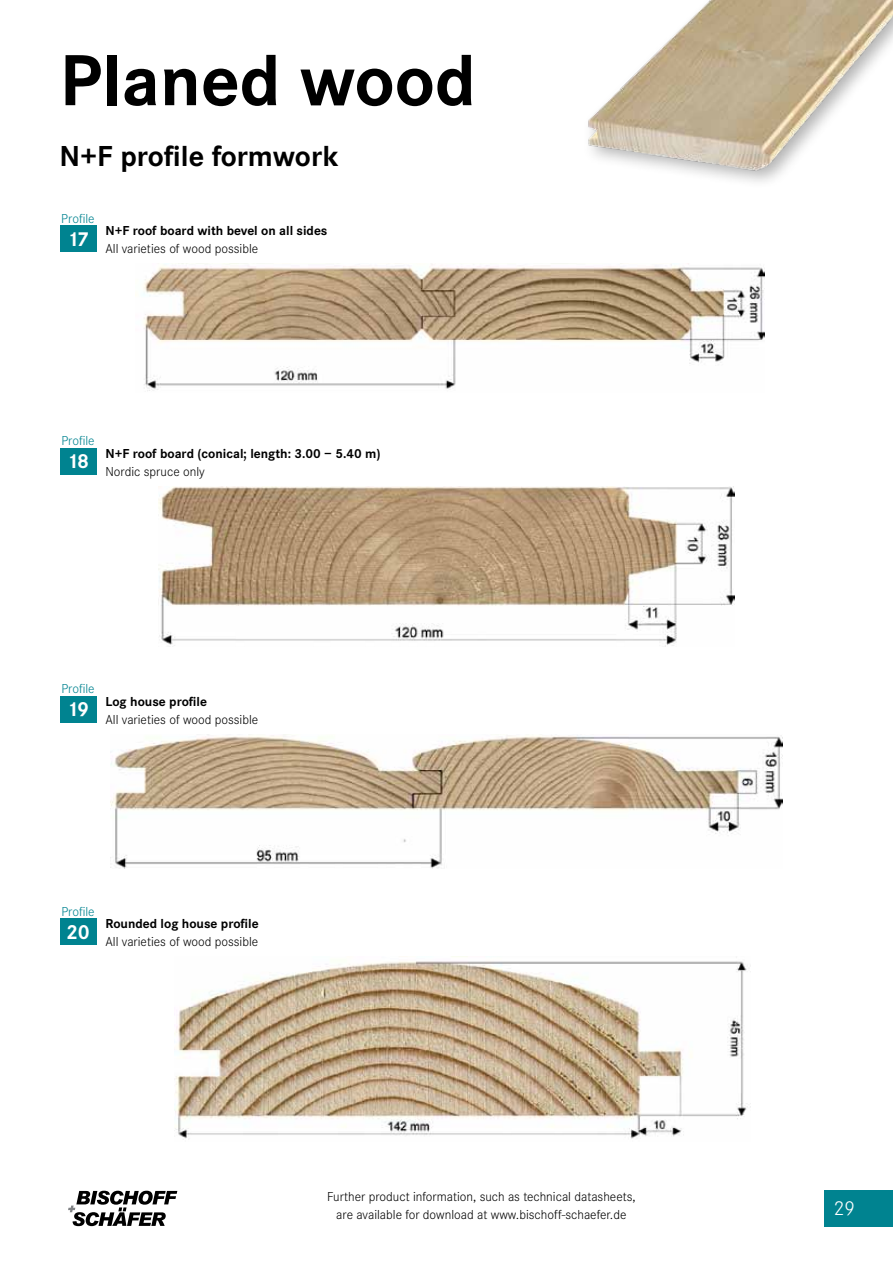
<style>
.page{position:relative;width:893px;height:1263px;background:#fff}
.page>*{position:absolute;margin:0;border:0;box-sizing:border-box;transform-origin:0 0}
.t1{font:700 75px "Corporate S";color:#000}
.t2{font:700 30px "Corporate S";color:#000}
.t3{font:700 21px "Corporate S";letter-spacing:-.075em;color:#fff}
.t4{font:300 21px "Corporate S";color:#fff}
.t5{font:300 13.5px/18px "Corporate S";color:#000;text-align:center}
.t6{font:700 13.5px "Corporate S";color:#000}
.t7{font:300 13.5px "Corporate S";color:#008390}
</style>
<div class="page">
<div style="left:60px;top:448px;width:37px;height:26px;background:#008390"></div>
<img style="left:158px;top:487px;width:576px;height:159px">
<img style="left:588px;top:0;width:305px;height:182px">
<div style="left:60px;top:225px;width:37px;height:27px;background:#008390"></div>
<img style="left:143px;top:264px;width:621px;height:127px">
<div style="left:60px;top:696px;width:37px;height:26px;background:#008390"></div>
<img style="left:110px;top:734px;width:672px;height:135px">
<div style="left:60px;top:918px;width:37px;height:27px;background:#008390"></div>
<img style="left:174px;top:961px;width:573px;height:179px">
<svg style="left:68px;top:1191px;width:109px;height:35px"></svg>
<div style="left:825px;top:1191px;width:68px;height:36px;background:#008390"></div>
<h1 class="t1" style="left:60px;top:37px;width:418px">Planed wood</h1>
<h2 class="t2" style="left:60px;top:139px;width:280px">N+F profile formwork</h2>
<p class="t7" style="left:61px;top:211px;width:35px">Profile</p>
<h3 class="t3" style="left:67px;top:227px;width:23px">17</h3>
<p class="t6" style="left:105px;top:223px;width:224px">N+F roof board with bevel on all sides</p>
<p class="t5" style="left:105px;top:240px;width:154px">All varieties of wood possible</p>
<p class="t7" style="left:61px;top:433px;width:35px">Profile</p>
<h3 class="t3" style="left:67px;top:449px;width:24px">18</h3>
<p class="t6" style="left:105px;top:445px;width:277px">N+F roof board (conical; length: 3.00 – 5.40 m)</p>
<p class="t5" style="left:105px;top:462px;width:101px">Nordic spruce only</p>
<p class="t7" style="left:61px;top:681px;width:35px">Profile</p>
<h3 class="t3" style="left:67px;top:697px;width:24px">19</h3>
<p class="t6" style="left:105px;top:694px;width:103px">Log house profile</p>
<p class="t5" style="left:105px;top:711px;width:154px">All varieties of wood possible</p>
<p class="t7" style="left:61px;top:904px;width:35px">Profile</p>
<h3 class="t3" style="left:66px;top:920px;width:25px">20</h3>
<p class="t6" style="left:105px;top:916px;width:155px">Rounded log house profile</p>
<p class="t5" style="left:105px;top:933px;width:154px">All varieties of wood possible</p>
<p class="t5" style="left:327px;top:1187px;width:310px">Further product information, such as technical datasheets, are available for download at www.bischoff-schaefer.de</p>
<h3 class="t4" style="left:833px;top:1196px;width:23px">29</h3>
</div>
